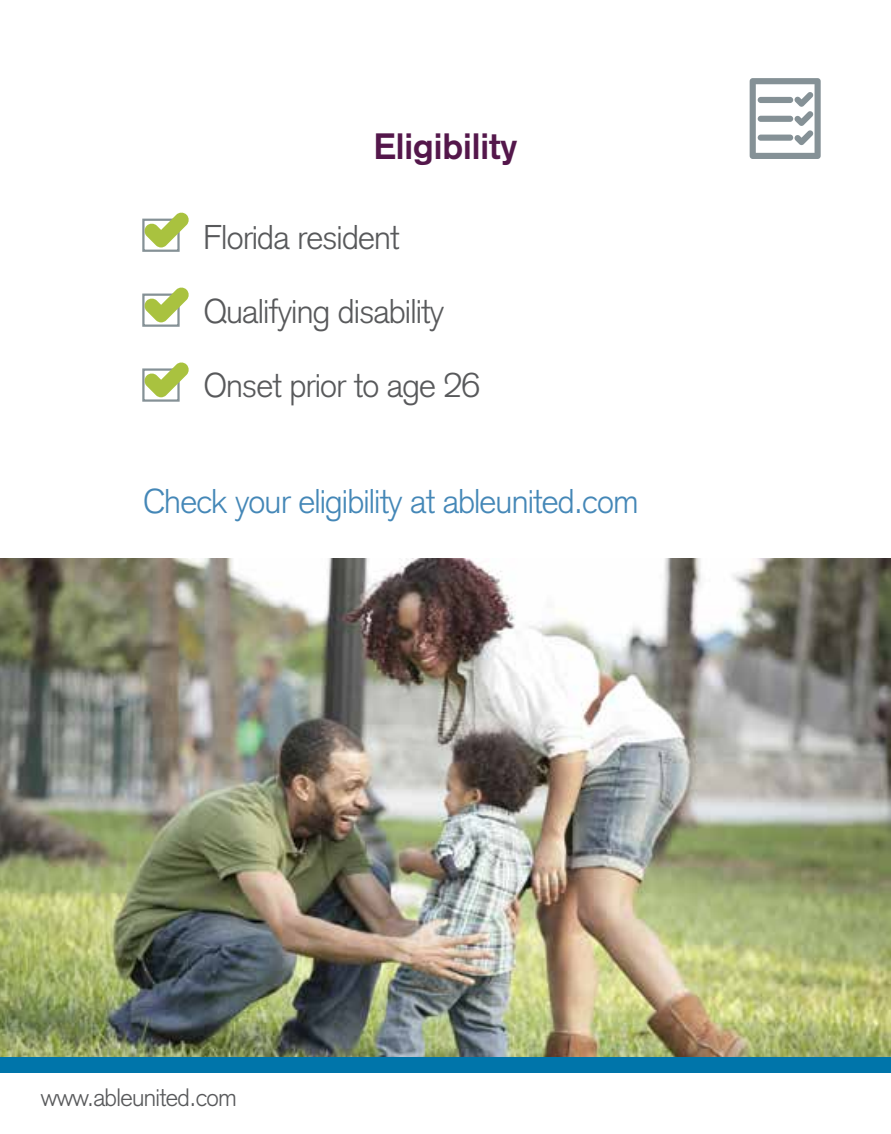
<style>
.page{position:relative;width:891px;height:1134px;background:#fff}
.page>*{position:absolute;margin:0;border:0;box-sizing:border-box;transform-origin:0 0}
.t1{font:700 36px "Akzidenz Grotesk";color:#54174b}
.t2{font:300 33.75px "Akzidenz Grotesk";letter-spacing:-.025em;color:#58595b}
.t3{font:300 33.75px "Akzidenz Grotesk";letter-spacing:-.025em;color:#4487b7}
.t4{font:300 24.75px "Akzidenz Grotesk";letter-spacing:-.025em;color:#58595b}
</style>
<div class="page">
<div style="left:0;top:1057px;width:891px;height:16px;background:#0075aa"></div>
<img style="left:0;top:559px;width:891px;height:498px">
<div style="left:142px;top:219px;width:38px;height:33px;border:2px solid #859196"></div>
<svg style="left:144px;top:212px;width:45px;height:35px"></svg>
<div style="left:142px;top:294px;width:38px;height:33px;border:2px solid #859196"></div>
<svg style="left:144px;top:287px;width:45px;height:35px"></svg>
<div style="left:142px;top:368px;width:38px;height:34px;border:2px solid #859196"></div>
<svg style="left:144px;top:362px;width:45px;height:35px"></svg>
<svg style="left:750px;top:78px;width:71px;height:81px"></svg>
<p class="t1" style="left:374px;top:125px;width:145px">Eligibility</p>
<p class="t2" style="left:203px;top:217px;width:198px">Florida resident</p>
<p class="t2" style="left:203px;top:292px;width:242px">Qualifying disability</p>
<p class="t2" style="left:203px;top:366px;width:278px">Onset prior to age 26</p>
<p class="t3" style="left:143px;top:481px;width:497px">Check your eligibility at ableunited.com</p>
<p class="t4" style="left:41px;top:1083px;width:198px">www.ableunited.com</p>
</div>
